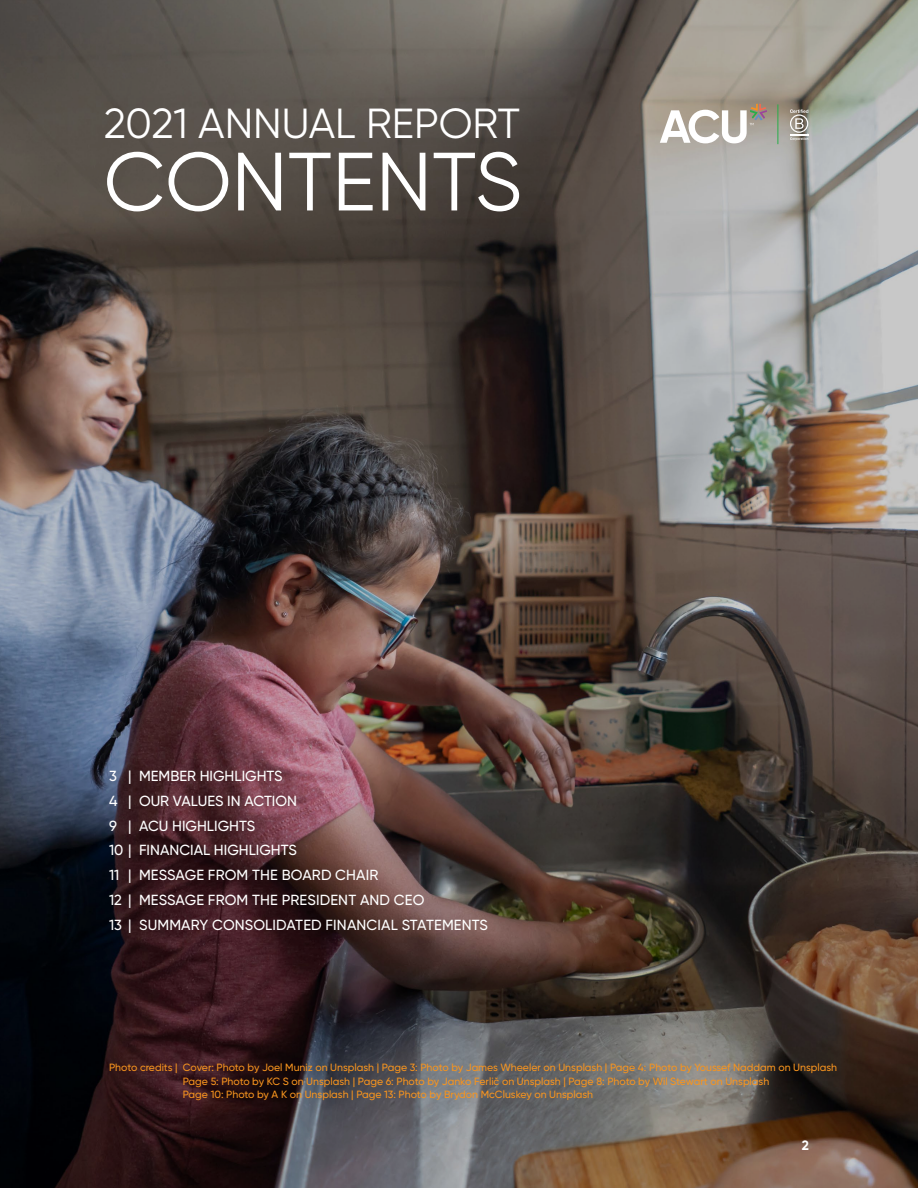
<style>
.page{position:relative;width:918px;height:1188px;background:#fff}
.page>*{position:absolute;margin:0;border:0;box-sizing:border-box;transform-origin:0 0}
.t1{font:82.5px "Gilroy";color:#fff}
.t2{font:42px "Gilroy";color:#fff}
.t3{font:500 14.7px/24.8px "Gilroy";color:#fff}
.t4{font:700 13.5px "Gilroy";color:#fff}
.t5{font:500 10.5px/13.5px "Gilroy";color:#f7941e}
</style>
<div class="page">
<img style="left:0;top:0;width:918px;height:1188px">
<svg style="left:660px;top:104px;width:107px;height:39px"></svg>
<svg style="left:790px;top:109px;width:18px;height:31px"></svg>
<hr style="left:778px;top:104px;width:1px;height:40px;background:#27ae4a">
<h2 class="t2" style="left:104px;top:98px;width:418px">2021 ANNUAL REPORT</h2>
<h1 class="t1" style="left:104px;top:131px;width:420px">CONTENTS</h1>
<h3 class="t3" style="left:109px;top:764px;width:381px">3 | MEMBER HIGHLIGHTS<br>4 | OUR VALUES IN ACTION<br>9 | ACU HIGHLIGHTS<br>10 | FINANCIAL HIGHLIGHTS<br>11 | MESSAGE FROM THE BOARD CHAIR<br>12 | MESSAGE FROM THE PRESIDENT AND CEO<br>13 | SUMMARY CONSOLIDATED FINANCIAL STATEMENTS</h3>
<p class="t5" style="left:183px;top:1061px;width:656px;text-indent:-74px">Photo credits | Cover: Photo by Joel Muniz on Unsplash | Page 3: Photo by James Wheeler on Unsplash | Page 4: Photo by Youssef Naddam on Unsplash<br>Page 5: Photo by KC S on Unsplash | Page 6: Photo by Janko Ferlič on Unsplash | Page 8: Photo by Wil Stewart on Unsplash<br>Page 10: Photo by A K on Unsplash | Page 13: Photo by Brydon McCluskey on Unsplash</p>
<p class="t4" style="left:802px;top:1137px;width:9px">2</p>
</div>
